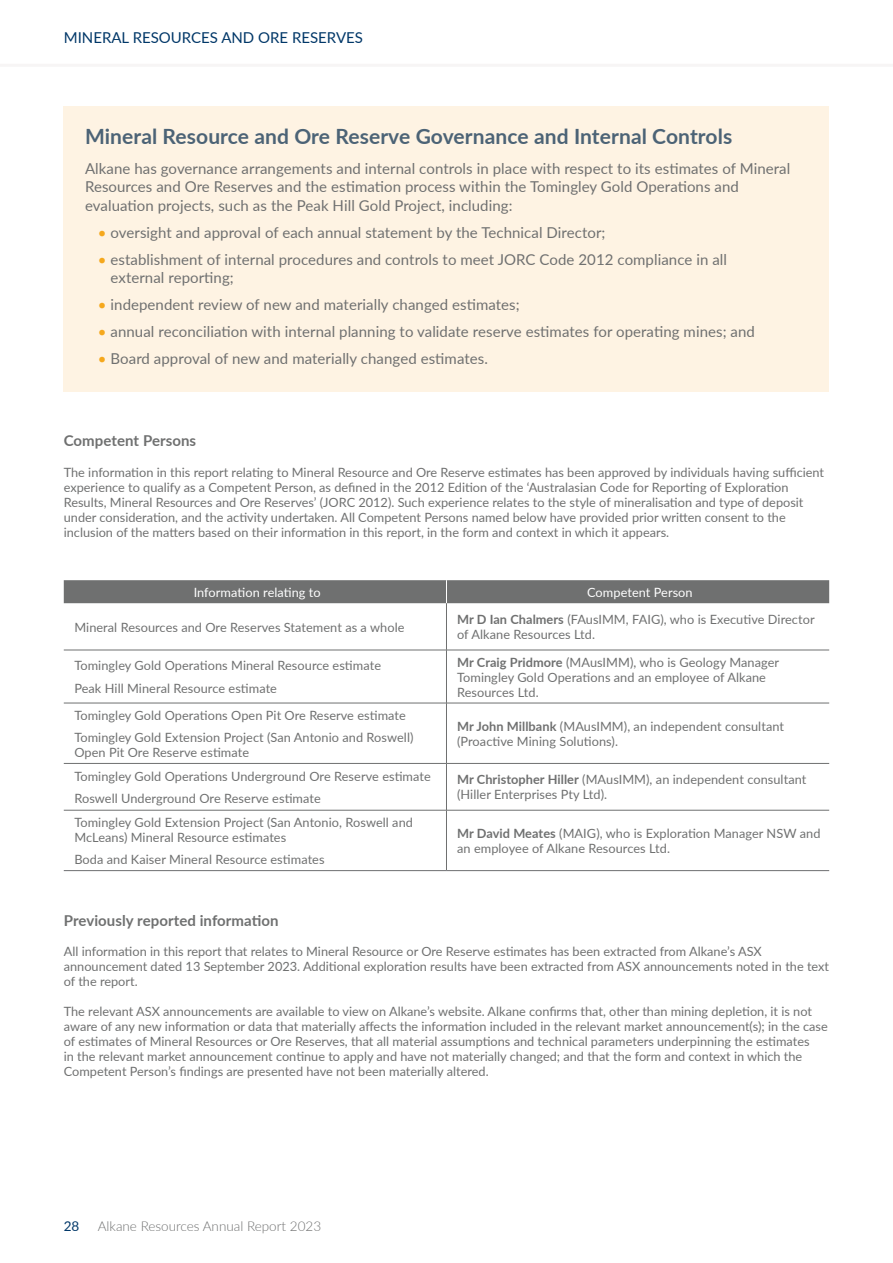
<style>
.page{position:relative;width:893px;height:1263px;background:#fff}
.page>*{position:absolute;margin:0;border:0;box-sizing:border-box;transform-origin:0 0}
._23_Lvl_2_sub-head_grey_blue{font:700 21px "Lato";letter-spacing:.005em;color:#4c6376}
._23_Body{font:15px/18.8px "Lato";letter-spacing:.005em;color:#6f7070}
._23_Lvl_1_sub-head_-_ALK_grey_blue{font:700 15px "Lato";letter-spacing:.005em;color:#6f7070}
._23_header_text_L_navy{font:15px "Lato";color:#003768}
.t1{font:300 13.5px "Lato";color:#6f7070}
.t2{font:13.5px "Lato";color:#003768}
._23_Body-2{font:12.75px/15px "Lato";color:#6f7070}
._22_Table_body_LEFT_ALIGNED{font:12.75px/15px "Lato";letter-spacing:.005em;color:#6f7070}
._22_Table_header_CENTRED{font:12.75px "Lato";letter-spacing:.005em;color:#fff}
.s1{color:#f5a81d}
.s2{font-weight:700}
</style>
<div class="page">
<hr style="left:0;top:64px;width:893px;height:3px;background:#f7f5f5">
<div style="left:64px;top:580px;width:765px;height:23px;background:#6f7070"></div>
<hr style="left:446px;top:603px;width:1px;height:47px;background:#6f7070">
<hr style="left:64px;top:650px;width:382px;height:1px;background:#6f7070">
<hr style="left:446px;top:650px;width:383px;height:1px;background:#6f7070">
<hr style="left:446px;top:650px;width:1px;height:53px;background:#6f7070">
<hr style="left:64px;top:703px;width:382px;height:1px;background:#6f7070">
<hr style="left:446px;top:703px;width:383px;height:1px;background:#6f7070">
<hr style="left:446px;top:703px;width:1px;height:60px;background:#6f7070">
<hr style="left:64px;top:763px;width:382px;height:1px;background:#6f7070">
<hr style="left:446px;top:763px;width:383px;height:1px;background:#6f7070">
<hr style="left:446px;top:764px;width:1px;height:46px;background:#6f7070">
<hr style="left:64px;top:810px;width:382px;height:1px;background:#6f7070">
<hr style="left:446px;top:810px;width:383px;height:1px;background:#6f7070">
<hr style="left:446px;top:810px;width:1px;height:60px;background:#6f7070">
<hr style="left:64px;top:870px;width:382px;height:1px;background:#6d6e71">
<hr style="left:446px;top:870px;width:383px;height:1px;background:#6d6e71">
<div style="left:64px;top:106px;width:765px;height:286px;background:#fef3e3"></div>
<p class="_23_header_text_L_navy" style="left:64px;top:26px;width:301px">MINERAL RESOURCES AND ORE RESERVES</p>
<p class="_23_Lvl_2_sub-head_grey_blue" style="left:85px;top:121px;width:649px">Mineral Resource and Ore Reserve Governance and Internal Controls</p>
<p class="_23_Body" style="left:85px;top:158px;width:707px">Alkane has governance arrangements and internal controls in place with respect to its estimates of Mineral<br>Resources and Ore Reserves and the estimation process within the Tomingley Gold Operations and evaluation projects, such as the Peak Hill Gold Project, including:</p>
<p class="_23_Body" style="left:98px;top:223px;width:509px"><span class="s1">•</span> oversight and approval of each annual statement by the Technical Director;</p>
<p class="_23_Body" style="left:111px;top:250px;width:618px;line-height:18px;text-indent:-13px"><span class="s1">•</span> establishment of internal procedures and controls to meet JORC Code 2012 compliance in all external reporting;</p>
<p class="_23_Body" style="left:98px;top:294px;width:423px"><span class="s1">•</span> independent review of new and materially changed estimates;</p>
<p class="_23_Body" style="left:98px;top:321px;width:659px"><span class="s1">•</span> annual reconciliation with internal planning to validate reserve estimates for operating mines; and</p>
<p class="_23_Body" style="left:98px;top:348px;width:392px"><span class="s1">•</span> Board approval of new and materially changed estimates.</p>
<p class="_23_Lvl_1_sub-head_-_ALK_grey_blue" style="left:64px;top:430px;width:134px">Competent Persons</p>
<p class="_23_Body-2" style="left:64px;top:464px;width:762px">The information in this report relating to Mineral Resource and Ore Reserve estimates has been approved by individuals having sufficient experience to qualify as a Competent Person, as defined in the 2012 Edition of the ‘Australasian Code for Reporting of Exploration Results, Mineral Resources and Ore Reserves’ (JORC 2012). Such experience relates to the style of mineralisation and type of deposit under consideration, and the activity undertaken. All Competent Persons named below have provided prior written consent to the inclusion of the matters based on their information in this report, in the form and context in which it appears.</p>
<p class="_22_Table_header_CENTRED" style="left:194px;top:583px;width:129px">Information relating to</p>
<p class="_22_Table_header_CENTRED" style="left:587px;top:583px;width:107px">Competent Person</p>
<p class="_22_Table_body_LEFT_ALIGNED" style="left:74px;top:619px;width:332px">Mineral Resources and Ore Reserves Statement as a whole</p>
<p class="_22_Table_body_LEFT_ALIGNED" style="left:457px;top:611px;width:359px"><span class="s2">Mr D Ian Chalmers</span> (FAusIMM, FAIG), who is Executive Director of Alkane Resources Ltd.</p>
<p class="_22_Table_body_LEFT_ALIGNED" style="left:74px;top:658px;width:308px">Tomingley Gold Operations Mineral Resource estimate</p>
<p class="_22_Table_body_LEFT_ALIGNED" style="left:74px;top:680px;width:204px">Peak Hill Mineral Resource estimate</p>
<p class="_22_Table_body_LEFT_ALIGNED" style="left:457px;top:654px;width:324px"><span class="s2">Mr Craig Pridmore</span> (MAusIMM), who is Geology Manager<br>Tomingley Gold Operations and an employee of Alkane<br>Resources Ltd.</p>
<p class="_22_Table_body_LEFT_ALIGNED" style="left:74px;top:707px;width:333px">Tomingley Gold Operations Open Pit Ore Reserve estimate</p>
<p class="_22_Table_body_LEFT_ALIGNED" style="left:74px;top:729px;width:341px">Tomingley Gold Extension Project (San Antonio and Roswell)<br>Open Pit Ore Reserve estimate</p>
<p class="_22_Table_body_LEFT_ALIGNED" style="left:457px;top:718px;width:328px"><span class="s2">Mr John Millbank</span> (MAusIMM), an independent consultant (Proactive Mining Solutions).</p>
<p class="_22_Table_body_LEFT_ALIGNED" style="left:74px;top:768px;width:358px">Tomingley Gold Operations Underground Ore Reserve estimate</p>
<p class="_22_Table_body_LEFT_ALIGNED" style="left:74px;top:790px;width:248px">Roswell Underground Ore Reserve estimate</p>
<p class="_22_Table_body_LEFT_ALIGNED" style="left:457px;top:772px;width:351px"><span class="s2">Mr Christopher Hiller</span> (MAusIMM), an independent consultant (Hiller Enterprises Pty Ltd).</p>
<p class="_22_Table_body_LEFT_ALIGNED" style="left:74px;top:814px;width:340px">Tomingley Gold Extension Project (San Antonio, Roswell and<br>McLeans) Mineral Resource estimates</p>
<p class="_22_Table_body_LEFT_ALIGNED" style="left:74px;top:851px;width:252px">Boda and Kaiser Mineral Resource estimates</p>
<p class="_23_Lvl_1_sub-head_-_ALK_grey_blue" style="left:64px;top:909px;width:216px">Previously reported information</p>
<p class="_22_Table_body_LEFT_ALIGNED" style="left:457px;top:825px;width:365px"><span class="s2">Mr David Meates</span> (MAIG), who is Exploration Manager NSW and an employee of Alkane Resources Ltd.</p>
<p class="_23_Body-2" style="left:64px;top:944px;width:767px">All information in this report that relates to Mineral Resource or Ore Reserve estimates has been extracted from Alkane’s ASX announcement dated 13 September 2023. Additional exploration results have been extracted from ASX announcements noted in the text of the report.</p>
<p class="_23_Body-2" style="left:64px;top:1003px;width:765px">The relevant ASX announcements are available to view on Alkane’s website. Alkane confirms that, other than mining depletion, it is not aware of any new information or data that materially affects the information included in the relevant market announcement(s); in the case of estimates of Mineral Resources or Ore Reserves, that all material assumptions and technical parameters underpinning the estimates<br>in the relevant market announcement continue to apply and have not materially changed; and that the form and context in which the Competent Person’s findings are presented have not been materially altered.</p>
<p class="t2" style="left:64px;top:1217px;width:17px">28</p>
<p class="t1" style="left:98px;top:1217px;width:225px">Alkane Resources Annual Report 2023</p>
</div>
